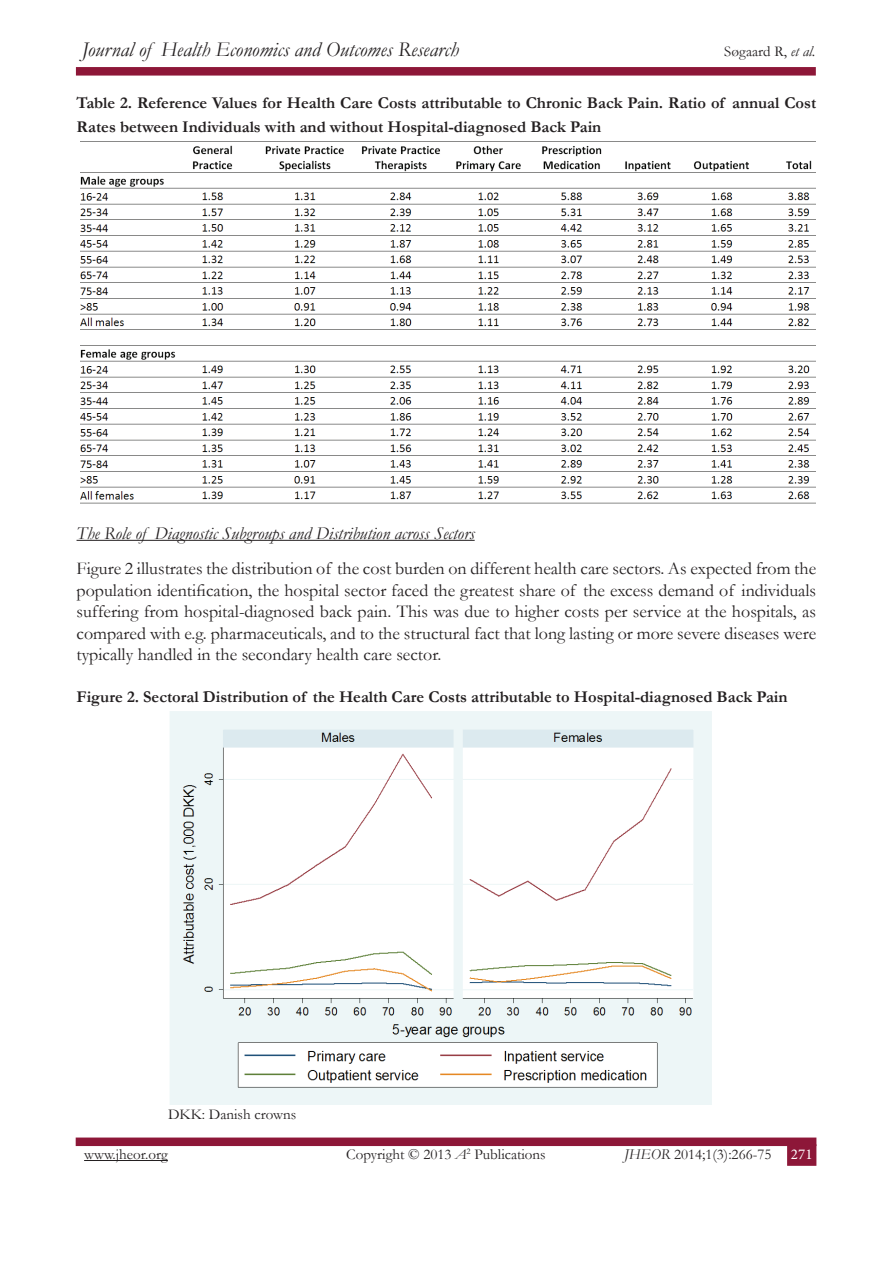
<style>
.page{position:relative;width:893px;height:1263px;background:#fff}
.page>*{position:absolute;margin:0;border:0;box-sizing:border-box;transform-origin:0 0}
.t1{font:italic 21px "Garamond";color:#231f20}
.t2{font:18px/21.6px "Garamond";color:#231f20;text-align:justify}
.t3{font:italic 18px "Garamond";color:#231f20}
.t4{font:700 16.5px/23.4px "Garamond";color:#231f20}
.t5{font:15px "Garamond";color:#231f20}
.t6{font:15px "Minion Pro";color:#fff}
.s1{font-style:italic}
</style>
<div class="page">
<div style="left:787px;top:1144px;width:29px;height:22px;background:#8d1738;border:2px solid #8d1738"></div>
<div style="left:76px;top:67px;width:740px;height:9px;background:#8d1738"></div>
<div style="left:76px;top:1137px;width:740px;height:9px;background:#8d1738"></div>
<hr style="left:84px;top:1160px;width:84px;height:1px;background:#231f20">
<hr style="left:77px;top:540px;width:398px;height:1px;background:#231f20">
<img style="left:81px;top:141px;width:734px;height:363px">
<img style="left:170px;top:711px;width:542px;height:394px">
<p class="t1" style="left:82px;top:35px;width:379px">Journal of Health Economics and Outcomes Research</p>
<p class="t5" style="left:724px;top:42px;width:93px">Søgaard R, <span class="s1">et al.</span></p>
<p class="t4" style="left:77px;top:91px;width:741px">Table 2. Reference Values for Health Care Costs attributable to Chronic Back Pain. Ratio of annual Cost<br>Rates between Individuals with and without Hospital-diagnosed Back Pain</p>
<p class="t3" style="left:77px;top:521px;width:400px">The Role of Diagnostic Subgroups and Distribution across Sectors</p>
<p class="t2" style="left:77px;top:557px;width:741px">Figure 2 illustrates the distribution of the cost burden on different health care sectors. As expected from the population identification, the hospital sector faced the greatest share of the excess demand of individuals suffering from hospital-diagnosed back pain. This was due to higher costs per service at the hospitals, as compared with e.g. pharmaceuticals, and to the structural fact that long lasting or more severe diseases were typically handled in the secondary health care sector.</p>
<p class="t4" style="left:77px;top:685px;width:713px">Figure 2. Sectoral Distribution of the Health Care Costs attributable to Hospital-diagnosed Back Pain</p>
<p class="t5" style="left:168px;top:1104px;width:130px">DKK: Danish crowns</p>
<p class="t5" style="left:346px;top:1144px;width:201px">Copyright © 2013 <span class="s1">A</span><sup>2</sup> Publications</p>
<p class="t5" style="left:84px;top:1144px;width:85px">www.jheor.org</p>
<p class="t5" style="left:624px;top:1144px;width:149px"><span class="s1">JHEOR</span> 2014;1(3):266-75</p>
<p class="t6" style="left:791px;top:1144px;width:23px">271</p>
</div>
